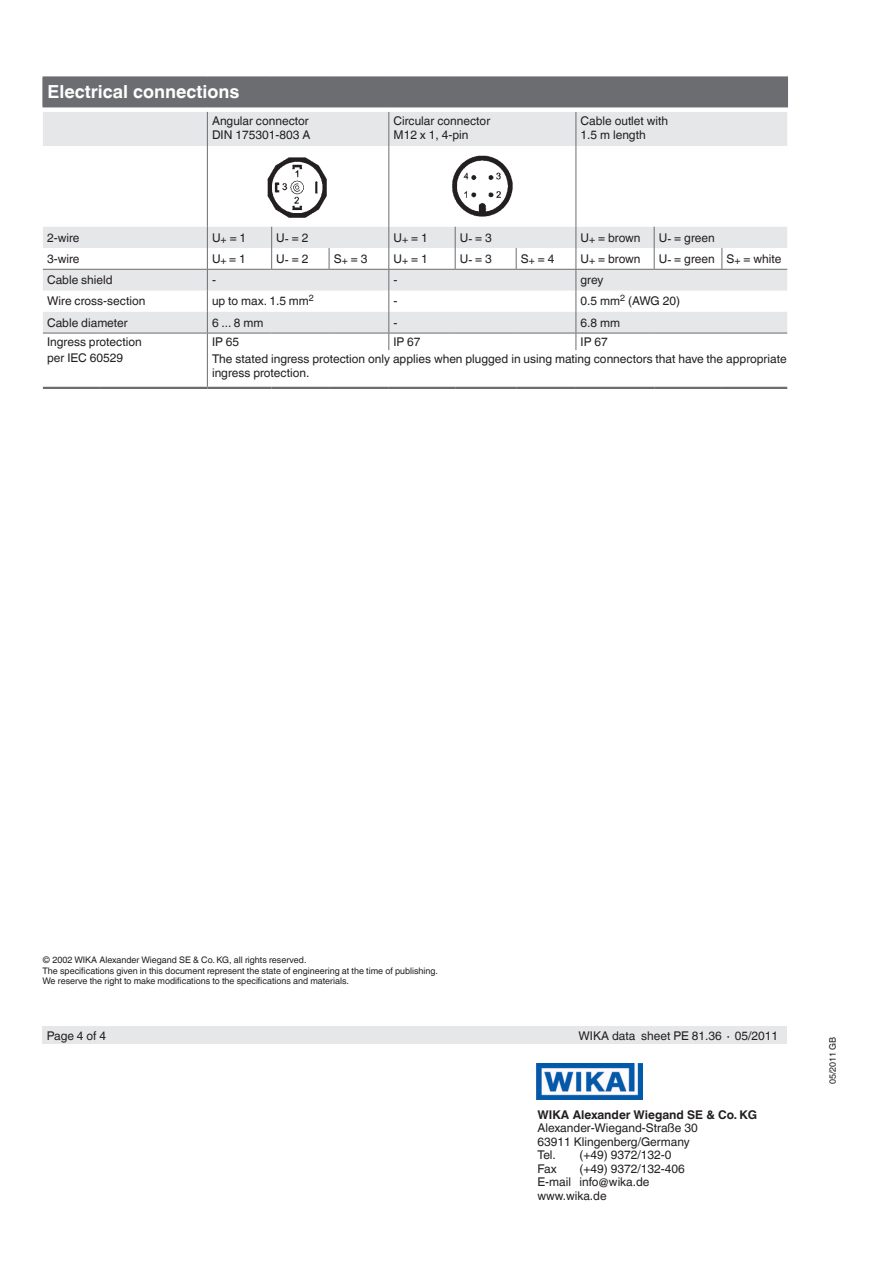
<style>
.page{position:relative;width:893px;height:1263px;background:#fff}
.page>*{position:absolute;margin:0;border:0;box-sizing:border-box;transform-origin:0 0}
.t1{font:700 18px "Helvetica World";color:#fff}
.t2{font:12px/13.5px "Helvetica World";color:#231f20}
.t3{font:700 12px "Helvetica World";color:#231f20}
.t4{font:9px/10.5px "Helvetica World";color:#231f20}
</style>
<div class="page">
<img style="left:537px;top:1063px;width:106px;height:36px">
<div style="left:43px;top:1027px;width:744px;height:17px;background:#e6e7e9"></div>
<div style="left:43px;top:77px;width:744px;height:30px;background:#6c6d70"></div>
<svg style="left:43px;top:112px;width:744px;height:221px"></svg>
<hr style="left:722px;top:106px;width:66px;height:1px;background:#6c6d70">
<hr style="left:207px;top:112px;width:1px;height:34px;background:#6c6d70">
<hr style="left:388px;top:112px;width:1px;height:34px;background:#6c6d70">
<hr style="left:576px;top:112px;width:1px;height:34px;background:#6c6d70">
<hr style="left:207px;top:146px;width:1px;height:81px;background:#6c6d70">
<hr style="left:388px;top:146px;width:1px;height:81px;background:#6c6d70">
<hr style="left:576px;top:146px;width:1px;height:81px;background:#6c6d70">
<svg style="left:271px;top:227px;width:1px;height:42px"></svg>
<svg style="left:329px;top:248px;width:1px;height:21px"></svg>
<svg style="left:455px;top:227px;width:1px;height:42px"></svg>
<svg style="left:516px;top:248px;width:1px;height:21px"></svg>
<svg style="left:654px;top:227px;width:1px;height:42px"></svg>
<svg style="left:721px;top:248px;width:1px;height:21px"></svg>
<hr style="left:43px;top:269px;width:57px;height:1px;background:#6c6d70">
<hr style="left:100px;top:269px;width:107px;height:1px;background:#6c6d70">
<hr style="left:207px;top:269px;width:65px;height:1px;background:#6c6d70">
<hr style="left:272px;top:269px;width:57px;height:1px;background:#6c6d70">
<hr style="left:329px;top:269px;width:60px;height:1px;background:#6c6d70">
<hr style="left:389px;top:269px;width:66px;height:1px;background:#6c6d70">
<hr style="left:455px;top:269px;width:61px;height:1px;background:#6c6d70">
<hr style="left:516px;top:269px;width:60px;height:1px;background:#6c6d70">
<hr style="left:576px;top:269px;width:78px;height:1px;background:#6c6d70">
<hr style="left:654px;top:269px;width:68px;height:1px;background:#6c6d70">
<hr style="left:722px;top:269px;width:65px;height:1px;background:#6c6d70">
<hr style="left:43px;top:333px;width:57px;height:1px;background:#6c6d70">
<hr style="left:100px;top:333px;width:107px;height:1px;background:#6c6d70">
<hr style="left:43px;top:387px;width:57px;height:2px;background:#6c6d70">
<hr style="left:100px;top:387px;width:107px;height:2px;background:#6c6d70">
<svg style="left:207px;top:227px;width:1px;height:123px"></svg>
<hr style="left:207px;top:333px;width:65px;height:1px;background:#6c6d70">
<hr style="left:272px;top:333px;width:57px;height:1px;background:#6c6d70">
<hr style="left:329px;top:333px;width:60px;height:1px;background:#6c6d70">
<svg style="left:388px;top:227px;width:1px;height:123px"></svg>
<hr style="left:389px;top:333px;width:66px;height:1px;background:#6c6d70">
<hr style="left:455px;top:333px;width:61px;height:1px;background:#6c6d70">
<hr style="left:516px;top:333px;width:60px;height:1px;background:#6c6d70">
<svg style="left:576px;top:227px;width:1px;height:123px"></svg>
<hr style="left:576px;top:333px;width:78px;height:1px;background:#6c6d70">
<hr style="left:654px;top:333px;width:68px;height:1px;background:#6c6d70">
<hr style="left:722px;top:333px;width:65px;height:1px;background:#6c6d70">
<hr style="left:207px;top:350px;width:1px;height:37px;background:#6c6d70">
<hr style="left:207px;top:387px;width:65px;height:2px;background:#6c6d70">
<hr style="left:272px;top:387px;width:57px;height:2px;background:#6c6d70">
<hr style="left:329px;top:387px;width:60px;height:2px;background:#6c6d70">
<hr style="left:389px;top:387px;width:66px;height:2px;background:#6c6d70">
<hr style="left:455px;top:387px;width:61px;height:2px;background:#6c6d70">
<hr style="left:516px;top:387px;width:60px;height:2px;background:#6c6d70">
<hr style="left:576px;top:387px;width:78px;height:2px;background:#6c6d70">
<hr style="left:654px;top:387px;width:68px;height:2px;background:#6c6d70">
<hr style="left:722px;top:387px;width:65px;height:2px;background:#6c6d70">
<hr style="left:786px;top:77px;width:2px;height:29px;background:#6c6d70">
<img style="left:265px;top:154px;width:65px;height:65px">
<img style="left:446px;top:153px;width:74px;height:67px">
<h1 class="t1" style="left:48px;top:81px;width:194px">Electrical connections</h1>
<p class="t2" style="left:212px;top:113px;width:100px;line-height:14.4px">Angular connector<br>DIN 175301-803 A</p>
<p class="t2" style="left:393px;top:113px;width:98px;line-height:14.4px">Circular connector<br>M12 x 1, 4-pin</p>
<p class="t2" style="left:581px;top:113px;width:89px;line-height:14.4px">Cable outlet with<br>1.5 m length</p>
<p class="t2" style="left:47px;top:231px;width:34px">2-wire</p>
<p class="t2" style="left:212px;top:231px;width:36px">U<sub>+</sub> = 1</p>
<p class="t2" style="left:276px;top:231px;width:34px">U- = 2</p>
<p class="t2" style="left:393px;top:231px;width:36px">U<sub>+</sub> = 1</p>
<p class="t2" style="left:460px;top:231px;width:34px">U- = 3</p>
<p class="t2" style="left:581px;top:231px;width:62px">U<sub>+</sub> = brown</p>
<p class="t2" style="left:659px;top:231px;width:57px">U- = green</p>
<p class="t2" style="left:47px;top:252px;width:34px">3-wire</p>
<p class="t2" style="left:212px;top:252px;width:35px">U<sub>+</sub> = 1</p>
<p class="t2" style="left:276px;top:252px;width:34px">U- = 2</p>
<p class="t2" style="left:334px;top:252px;width:35px">S<sub>+</sub> = 3</p>
<p class="t2" style="left:393px;top:252px;width:36px">U<sub>+</sub> = 1</p>
<p class="t2" style="left:460px;top:252px;width:34px">U- = 3</p>
<p class="t2" style="left:521px;top:252px;width:35px">S<sub>+</sub> = 4</p>
<p class="t2" style="left:581px;top:252px;width:62px">U<sub>+</sub> = brown</p>
<p class="t2" style="left:659px;top:252px;width:124px">U- = green S<sub>+</sub> = white</p>
<p class="t2" style="left:47px;top:273px;width:67px">Cable shield</p>
<p class="t2" style="left:212px;top:273px;width:5px">-</p>
<p class="t2" style="left:393px;top:273px;width:5px">-</p>
<p class="t2" style="left:581px;top:273px;width:24px">grey</p>
<p class="t2" style="left:47px;top:295px;width:100px">Wire cross-section</p>
<p class="t2" style="left:212px;top:295px;width:103px">up to max. 1.5 mm<sup>2</sup></p>
<p class="t2" style="left:393px;top:295px;width:5px">-</p>
<p class="t2" style="left:581px;top:295px;width:101px">0.5 mm<sup>2</sup> (AWG 20)</p>
<p class="t2" style="left:47px;top:316px;width:82px">Cable diameter</p>
<p class="t2" style="left:212px;top:316px;width:53px">6 ... 8 mm</p>
<p class="t2" style="left:393px;top:316px;width:5px">-</p>
<p class="t2" style="left:581px;top:316px;width:41px">6.8 mm</p>
<p class="t2" style="left:47px;top:334px;width:96px;line-height:16.5px">Ingress protection per IEC 60529</p>
<p class="t2" style="left:212px;top:335px;width:29px">IP 65</p>
<p class="t2" style="left:393px;top:335px;width:29px">IP 67</p>
<p class="t2" style="left:212px;top:333px;width:576px;line-height:17px;text-indent:369px">IP 67<br>The stated ingress protection only applies when plugged in using mating connectors that have the appropriate</p>
<p class="t2" style="left:212px;top:366px;width:99px">ingress protection.</p>
<p class="t4" style="left:43px;top:955px;width:397px">© 2002 WIKA Alexander Wiegand SE &amp; Co. KG, all rights reserved.<br>The specifications given in this document represent the state of engineering at the time of publishing.<br>We reserve the right to make modifications to the specifications and materials.</p>
<p class="t2" style="left:47px;top:1029px;width:61px">Page 4 of 4</p>
<p class="t2" style="left:578px;top:1029px;width:201px">WIKA data sheet PE 81.36 ∙ 05/2011</p>
<p class="t3" style="left:537px;top:1107px;width:221px">WIKA Alexander Wiegand SE &amp; Co. KG</p>
<p class="t2" style="left:537px;top:1121px;width:162px">Alexander-Wiegand-Straße 30<br>63911 Klingenberg/Germany<br>Tel.</p>
<p class="t2" style="left:579px;top:1148px;width:94px">(+49) 9372/132-0</p>
<p class="t2" style="left:537px;top:1161px;width:149px;text-indent:42px">(+49) 9372/132-406<br>E-mail info@wika.de www.wika.de</p>
<p class="t2" style="left:537px;top:1161px;width:21px">Fax</p>
<p class="t4" style="left:827px;top:1084px;width:49px;rotate:-90deg">05/2011 GB</p>
</div>
